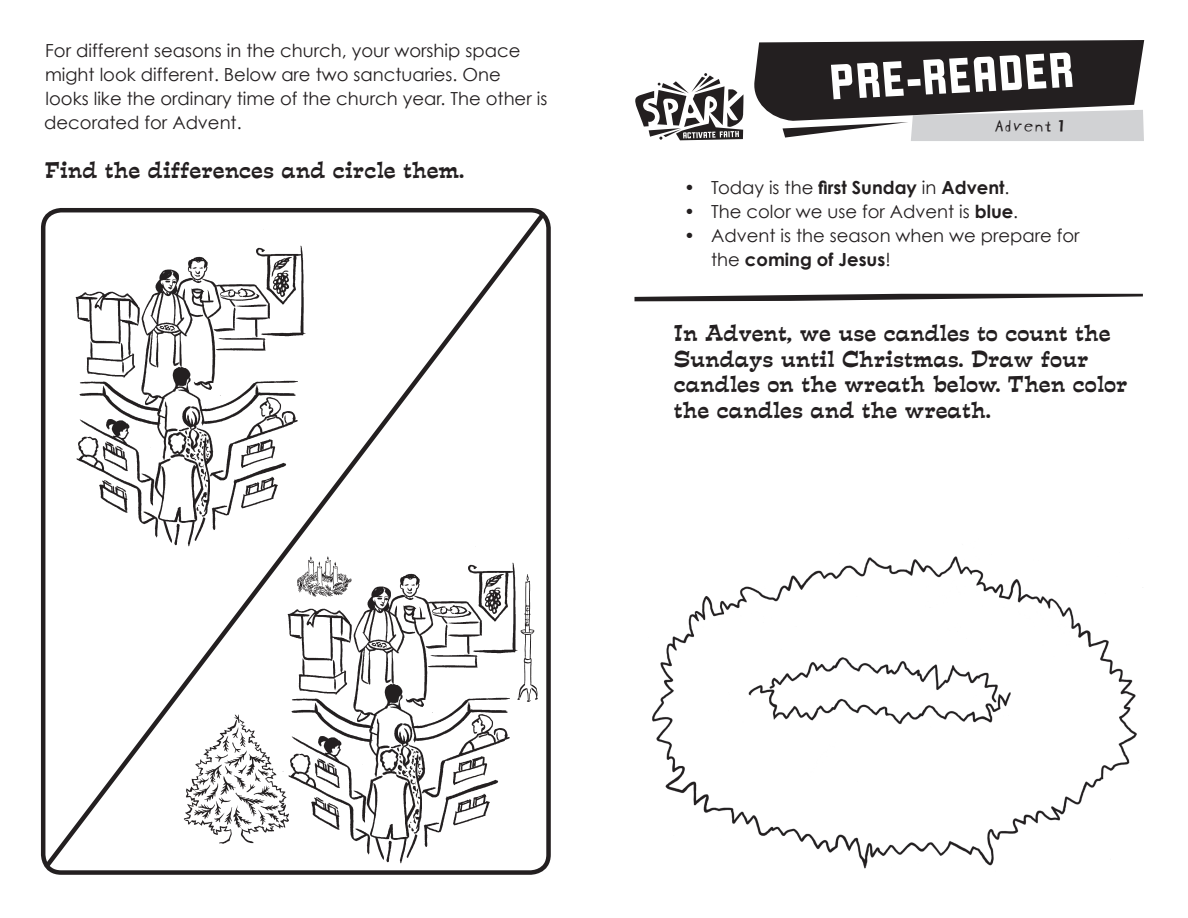
<style>
.page{position:relative;width:1188px;height:918px;background:#fff}
.page>*{position:absolute;margin:0;border:0;box-sizing:border-box;transform-origin:0 0}
.t1{font:54px "Liquorstore";color:#fff}
.t2{font:21px/25.5px "Estro Font";color:#231f20}
.t3{font:18px/24px "Century Gothic";color:#231f20}
.t4{font:700 18px "Century Gothic";color:#231f20}
.t5{font:18px "Blockhead Uplugged";color:#231f20}
.s1{font-weight:400}
.s2{font-weight:700}
</style>
<div class="page">
<svg style="left:754px;top:40px;width:390px;height:101px;background:#5b5859"></svg>
<svg style="left:635px;top:73px;width:108px;height:67px"></svg>
<svg style="left:634px;top:294px;width:509px;height:7px"></svg>
<img style="left:652px;top:556px;width:485px;height:313px">
<svg style="left:41px;top:209px;width:508px;height:662px"></svg>
<p class="t3" style="left:44px;top:38px;width:505px">For different seasons in the church, your worship space might look different. Below are two sanctuaries. One looks like the ordinary time of the church year. The other is decorated for Advent.</p>
<p class="t2" style="left:45px;top:157px;width:421px">Find the differences and circle them.</p>
<h1 class="t1" style="left:828px;top:54px;width:247px;rotate:-3deg">PRE-READER</h1>
<p class="t5" style="left:993px;top:111px;width:73px">Advent 1</p>
<p class="t4" style="left:684px;top:176px;width:327px"><span class="s1">• Today is the</span> first Sunday <span class="s1">in</span> Advent<span class="s1">.</span></p>
<p class="t3" style="left:684px;top:199px;width:336px">• The color we use for Advent is <span class="s2">blue</span>.</p>
<p class="t3" style="left:711px;top:223px;width:370px;text-indent:-27px">• Advent is the season when we prepare for the <span class="s2">coming of Jesus</span>!</p>
<p class="t2" style="left:674px;top:320px;width:455px">In Advent, we use candles to count the Sundays until Christmas. Draw four candles on the wreath below. Then color the candles and the wreath.</p>
</div>
